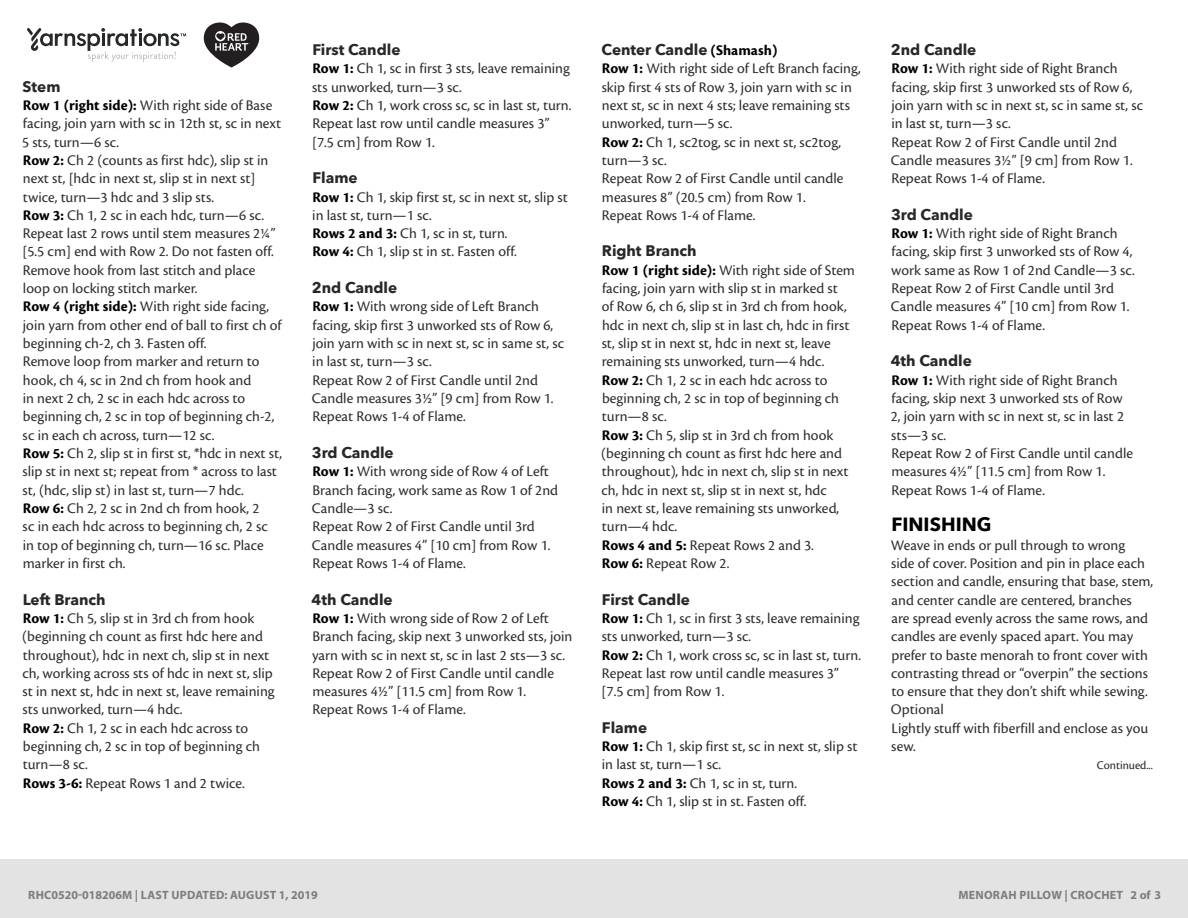
<style>
.page{position:relative;width:1188px;height:918px;background:#fff}
.page>*{position:absolute;margin:0;border:0;box-sizing:border-box;transform-origin:0 0}
.t1{font:700 19.05px "Avenir Next LT Pro";color:#000}
.t2{font:15.3px/18.3px "Cronos Pro";color:#2e2e2f}
.t3{font:12.15px "Cronos Pro";color:#292829}
.t4{font:12.15px "Cronos Pro";color:#4d4d4f}
.t5{font:700 12px "Myriad Pro";letter-spacing:.02em;color:#7d7d7d}
.t6{font:9.9px "Avenir Next LT Pro";letter-spacing:.02em;color:#000}
.s1{font-family:"Avenir Next LT Pro";font-weight:700;color:#292829}
.s2{font-weight:700;color:#000}
.s3{font-family:"Cronos Pro Semibold Subh";font-size:13.8px}
</style>
<div class="page">
<div style="left:0;top:860px;width:1188px;height:58px;background:#e4e3e3"></div>
<svg style="left:27px;top:28px;width:159px;height:34px"></svg>
<svg style="left:204px;top:22px;width:55px;height:46px"></svg>
<p class="t2" style="left:22px;top:78px;width:262px"><span class="s1">Stem<br></span><span class="s2">Row 1 (right side):</span> With right side of Base facing, join yarn with sc in 12th st, sc in next 5 sts, turn—6 sc.<br><span class="s2">Row 2:</span> Ch 2 (counts as first hdc), slip st in next st, [hdc in next st, slip st in next st] twice, turn—3 hdc and 3 slip sts.<br><span class="s2">Row 3:</span> Ch 1, 2 sc in each hdc, turn—6 sc.<br>Repeat last 2 rows until stem measures 2¼” [5.5 cm] end with Row 2. Do not fasten off.<br>Remove hook from last stitch and place loop on locking stitch marker.<br><span class="s2">Row 4 (right side):</span> With right side facing, join yarn from other end of ball to first ch of beginning ch-2, ch 3. Fasten off.<br>Remove loop from marker and return to hook, ch 4, sc in 2nd ch from hook and<br>in next 2 ch, 2 sc in each hdc across to beginning ch, 2 sc in top of beginning ch-2, sc in each ch across, turn—12 sc.<br><span class="s2">Row 5:</span> Ch 2, slip st in first st, *hdc in next st, slip st in next st; repeat from * across to last st, (hdc, slip st) in last st, turn—7 hdc.<br><span class="s2">Row 6:</span> Ch 2, 2 sc in 2nd ch from hook, 2<br>sc in each hdc across to beginning ch, 2 sc in top of beginning ch, turn—16 sc. Place marker in first ch.</p>
<p class="t2" style="left:22px;top:591px;width:254px"><span class="s1">Left Branch<br></span><span class="s2">Row 1:</span> Ch 5, slip st in 3rd ch from hook (beginning ch count as first hdc here and throughout), hdc in next ch, slip st in next ch, working across sts of hdc in next st, slip st in next st, hdc in next st, leave remaining sts unworked, turn—4 hdc.<br><span class="s2">Row 2:</span> Ch 1, 2 sc in each hdc across to beginning ch, 2 sc in top of beginning ch turn—8 sc.<br><span class="s2">Rows 3-6:</span> Repeat Rows 1 and 2 twice.</p>
<p class="t2" style="left:312px;top:41px;width:261px"><span class="s1">First Candle<br></span><span class="s2">Row 1:</span> Ch 1, sc in first 3 sts, leave remaining sts unworked, turn—3 sc.<br><span class="s2">Row 2:</span> Ch 1, work cross sc, sc in last st, turn.<br>Repeat last row until candle measures 3” [7.5 cm] from Row 1.</p>
<p class="t2" style="left:312px;top:169px;width:257px"><span class="s1">Flame<br></span><span class="s2">Row 1:</span> Ch 1, skip first st, sc in next st, slip st in last st, turn—1 sc.<br><span class="s2">Rows 2 and 3:</span> Ch 1, sc in st, turn.<br><span class="s2">Row 4:</span> Ch 1, slip st in st. Fasten off.</p>
<p class="t2" style="left:312px;top:279px;width:254px"><span class="s1">2nd Candle<br></span><span class="s2">Row 1:</span> With wrong side of Left Branch facing, skip first 3 unworked sts of Row 6, join yarn with sc in next st, sc in same st, sc in last st, turn—3 sc.<br>Repeat Row 2 of First Candle until 2nd<br>Candle measures 3½” [9 cm] from Row 1.<br>Repeat Rows 1-4 of Flame.</p>
<p class="t2" style="left:312px;top:444px;width:248px"><span class="s1">3rd Candle<br></span><span class="s2">Row 1:</span> With wrong side of Row 4 of Left<br>Branch facing, work same as Row 1 of 2nd<br>Candle—3 sc.<br>Repeat Row 2 of First Candle until 3rd<br>Candle measures 4” [10 cm] from Row 1.<br>Repeat Rows 1-4 of Flame.</p>
<p class="t2" style="left:312px;top:591px;width:262px"><span class="s1">4th Candle<br></span><span class="s2">Row 1:</span> With wrong side of Row 2 of Left Branch facing, skip next 3 unworked sts, join yarn with sc in next st, sc in last 2 sts—3 sc.<br>Repeat Row 2 of First Candle until candle measures 4½” [11.5 cm] from Row 1.<br>Repeat Rows 1-4 of Flame.</p>
<p class="t2" style="left:602px;top:41px;width:261px"><span class="s1">Center Candle</span> <span class="s2">(Shamash)<br>Row 1:</span> With right side of Left Branch facing, skip first 4 sts of Row 3, join yarn with sc in next st, sc in next 4 sts; leave remaining sts unworked, turn—5 sc.<br><span class="s2">Row 2:</span> Ch 1, sc2tog, sc in next st, sc2tog, turn—3 sc.<br>Repeat Row 2 of First Candle until candle measures 8” (20.5 cm) from Row 1.<br>Repeat Rows 1-4 of Flame.</p>
<p class="t2" style="left:601px;top:243px;width:255px"><span class="s1">Right Branch<br></span><span class="s2">Row 1 (right side):</span> With right side of Stem facing, join yarn with slip st in marked st<br>of Row 6, ch 6, slip st in 3rd ch from hook, hdc in next ch, slip st in last ch, hdc in first st, slip st in next st, hdc in next st, leave remaining sts unworked, turn—4 hdc.<br><span class="s2">Row 2:</span> Ch 1, 2 sc in each hdc across to beginning ch, 2 sc in top of beginning ch turn—8 sc.<br><span class="s2">Row 3:</span> Ch 5, slip st in 3rd ch from hook (beginning ch count as first hdc here and throughout), hdc in next ch, slip st in next ch, hdc in next st, slip st in next st, hdc<br>in next st, leave remaining sts unworked, turn—4 hdc.<br><span class="s2">Rows 4 and 5:</span> Repeat Rows 2 and 3.<br><span class="s2">Row 6:</span> Repeat Row 2.</p>
<p class="t2" style="left:602px;top:591px;width:261px"><span class="s1">First Candle<br></span><span class="s2">Row 1:</span> Ch 1, sc in first 3 sts, leave remaining sts unworked, turn—3 sc.<br><span class="s2">Row 2:</span> Ch 1, work cross sc, sc in last st, turn.<br>Repeat last row until candle measures 3” [7.5 cm] from Row 1.</p>
<p class="t2" style="left:602px;top:719px;width:257px"><span class="s1">Flame<br></span><span class="s2">Row 1:</span> Ch 1, skip first st, sc in next st, slip st in last st, turn—1 sc.<br><span class="s2">Rows 2 and 3:</span> Ch 1, sc in st, turn.<br><span class="s2">Row 4:</span> Ch 1, slip st in st. Fasten off.</p>
<p class="t2" style="left:891px;top:41px;width:254px"><span class="s1">2nd Candle<br></span><span class="s2">Row 1:</span> With right side of Right Branch facing, skip first 3 unworked sts of Row 6, join yarn with sc in next st, sc in same st, sc in last st, turn—3 sc.<br>Repeat Row 2 of First Candle until 2nd<br>Candle measures 3½” [9 cm] from Row 1.<br>Repeat Rows 1-4 of Flame.</p>
<p class="t2" style="left:891px;top:206px;width:245px"><span class="s1">3rd Candle<br></span><span class="s2">Row 1:</span> With right side of Right Branch facing, skip first 3 unworked sts of Row 4, work same as Row 1 of 2nd Candle—3 sc.<br>Repeat Row 2 of First Candle until 3rd<br>Candle measures 4” [10 cm] from Row 1.<br>Repeat Rows 1-4 of Flame.</p>
<p class="t2" style="left:891px;top:353px;width:244px"><span class="s1">4th Candle<br></span><span class="s2">Row 1:</span> With right side of Right Branch facing, skip next 3 unworked sts of Row<br>2, join yarn with sc in next st, sc in last 2 sts—3 sc.<br>Repeat Row 2 of First Candle until candle measures 4½” [11.5 cm] from Row 1.<br>Repeat Rows 1-4 of Flame.</p>
<p class="t1" style="left:891px;top:513px;width:102px">FINISHING</p>
<p class="t2" style="left:891px;top:536px;width:264px">Weave in ends or pull through to wrong<br>side of cover. Position and pin in place each section and candle, ensuring that base, stem, and center candle are centered, branches<br>are spread evenly across the same rows, and candles are evenly spaced apart. You may prefer to baste menorah to front cover with contrasting thread or “overpin” the sections to ensure that they don’t shift while sewing.<br>Optional<br>Lightly stuff with fiberfill and enclose as you sew.</p>
<p class="t3" style="left:1097px;top:759px;width:57px">Continued...</p>
<p class="t5" style="left:28px;top:887px;width:291px">RHC0520-018206M | LAST UPDATED: AUGUST 1, 2019</p>
<p class="t5" style="left:959px;top:887px;width:204px">MENORAH PILLOW | CROCHET 2 of 3</p>
<p class="t6" style="left:22px;top:896px;width:100px">©2015 Coats &amp; Clark</p>
<p class="t4" style="left:1100px;top:892px;width:55px">Page <span class="s3">2</span> of <span class="s3">3</span></p>
</div>
